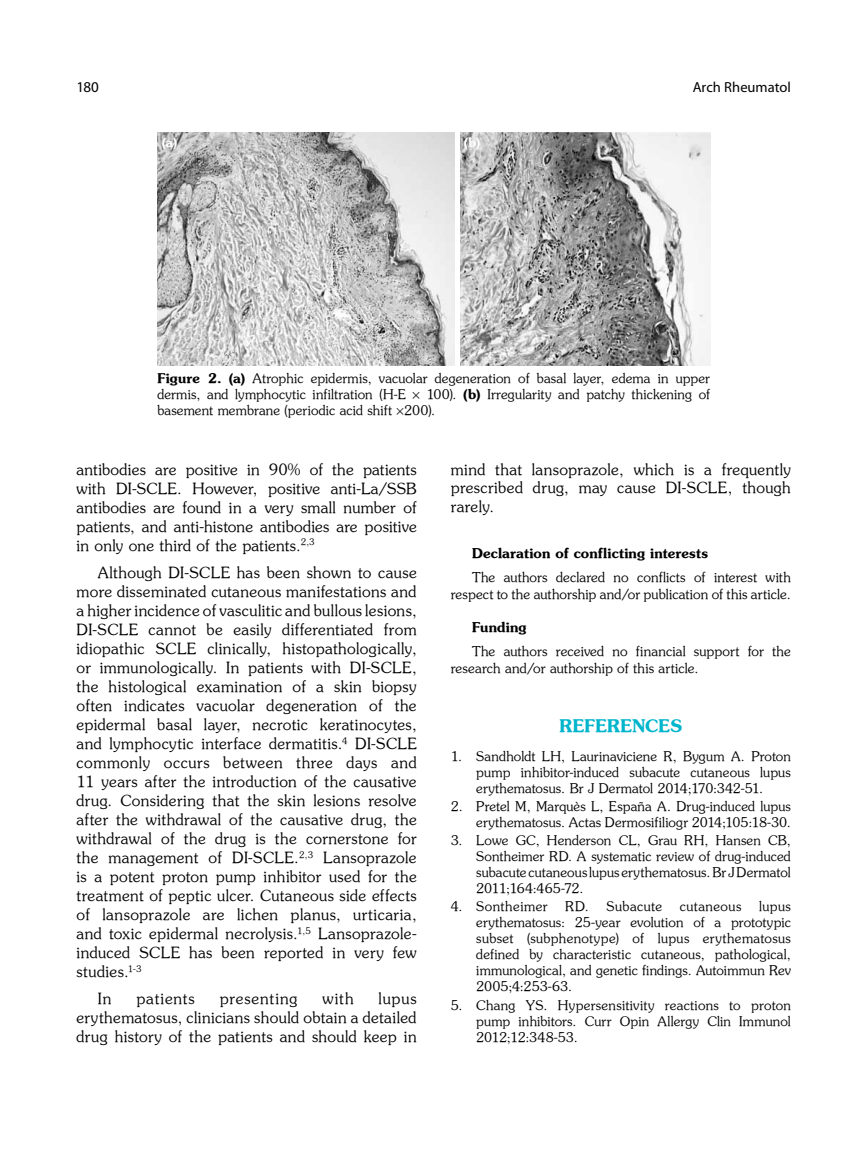
<style>
.page{position:relative;width:859px;height:1170px;background:#fff}
.page>*{position:absolute;margin:0;border:0;box-sizing:border-box;transform-origin:0 0}
.t1{font:17.4px "Souvenir Turk B";letter-spacing:.01em;color:#00b5cc}
.t2{font:15.45px/19px "Souvenir Turk";letter-spacing:.025em;color:#000;text-align:justify}
.t3{font:15.45px "Souvenir Turk";letter-spacing:.055em;color:#000}
.t4{font:15px "Myriad Pro";color:#000}
.t5{font:14.55px "Myriad Pro";color:#000}
.t6{font:13.5px/16.2px "Souvenir Turk";letter-spacing:.01em;color:#000;text-align:right}
.t7{font:13.5px "Souvenir Turk B";letter-spacing:.01em;color:#000}
.t8{font:13.35px/16px "Souvenir Turk";letter-spacing:.01em;color:#000;text-align:justify}
.t9{font:13.35px "Souvenir Turk";letter-spacing:.035em;color:#000}
.t10{font:12.75px "Souvenir Turk B";color:#fff}
.s1{font-family:"Souvenir Turk B"}
</style>
<div class="page">
<img style="left:157px;top:132px;width:553px;height:233px">
<div style="left:455px;top:132px;width:5px;height:234px;background:#fff"></div>
<p class="t4" style="left:77px;top:78px;width:24px">180</p>
<p class="t5" style="left:693px;top:78px;width:100px">Arch Rheumatol</p>
<p class="t10" style="left:162px;top:134px;width:17px">(a)</p>
<p class="t10" style="left:464px;top:134px;width:18px">(b)</p>
<p class="t8" style="left:157px;top:370px;width:554px"><span class="s1">Figure 2. (a)</span> Atrophic epidermis, vacuolar degeneration of basal layer, edema in upper dermis, and lymphocytic infiltration (H-E</p>
<p class="t8" style="left:157px;top:386px;width:554px;text-indent:269px">100). <span class="s1">(b)</span> Irregularity and patchy thickening of basement membrane (periodic acid shift 200).</p>
<p class="t2" style="left:77px;top:459px;width:342px">antibodies are positive in 90% of the patients with DI-SCLE. However, positive anti-La/SSB antibodies are found in a very small number of patients, and anti-histone antibodies are positive in only one third of the patients.<sup>2,3</sup></p>
<p class="t2" style="left:77px;top:562px;width:342px;text-indent:21px">Although DI-SCLE has been shown to cause more disseminated cutaneous manifestations and a higher incidence of vasculitic and bullous lesions, DI-SCLE cannot be easily differentiated from idiopathic SCLE clinically, histopathologically, or immunologically. In patients with DI-SCLE, the histological examination of a skin biopsy often indicates vacuolar degeneration of the epidermal basal layer, necrotic keratinocytes, and lymphocytic interface dermatitis.<sup>4</sup> DI-SCLE commonly occurs between three days and 11 years after the introduction of the causative drug. Considering that the skin lesions resolve after the withdrawal of the causative drug, the withdrawal of the drug is the cornerstone for the management of DI-SCLE.<sup>2,3</sup> Lansoprazole is a potent proton pump inhibitor used for the treatment of peptic ulcer. Cutaneous side effects of lansoprazole are lichen planus, urticaria, and toxic epidermal necrolysis.<sup>1,5</sup> Lansoprazole&shy;induced SCLE has been reported in very few studies.<sup>1-3</sup></p>
<p class="t2" style="left:98px;top:988px;width:15px">In</p>
<p class="t3" style="left:136px;top:989px;width:60px">patients</p>
<p class="t3" style="left:220px;top:989px;width:79px">presenting</p>
<p class="t2" style="left:322px;top:988px;width:33px">with</p>
<p class="t2" style="left:77px;top:988px;width:342px;text-indent:302px">lupus erythematosus, clinicians should obtain a detailed drug history of the patients and should keep in</p>
<p class="t2" style="left:451px;top:459px;width:342px;line-height:18.6px">mind that lansoprazole, which is a frequently prescribed drug, may cause DI-SCLE, though rarely.</p>
<p class="t7" style="left:472px;top:544px;width:238px">Declaration of conflicting interests</p>
<p class="t6" style="left:451px;top:569px;width:342px">The authors declared no conflicts of interest with respect to the authorship and/or publication of this article.</p>
<p class="t7" style="left:472px;top:618px;width:56px">Funding</p>
<p class="t6" style="left:451px;top:643px;width:342px;text-align:left;text-indent:21px">The authors received no financial support for the research and/or authorship of this article.</p>
<p class="t1" style="left:559px;top:714px;width:124px">REFERENCES</p>
<p class="t8" style="left:476px;top:747px;width:316px;text-indent:-26px">1. Sandholdt LH, Laurinaviciene R, Bygum A. Proton pump inhibitor-induced subacute cutaneous lupus erythematosus. Br J Dermatol 2014;170:342-51.</p>
<p class="t8" style="left:451px;top:797px;width:342px;text-align:right">2. Pretel M, Marquès L, España A. Drug-induced lupus erythematosus. Actas Dermosifiliogr 2014;105:18-30.</p>
<p class="t8" style="left:476px;top:831px;width:316px;text-indent:-26px">3. Lowe GC, Henderson CL, Grau RH, Hansen CB, Sontheimer RD. A systematic review of drug-induced subacute cutaneous lupus erythematosus. Br J Dermatol 2011;164:465-72.</p>
<p class="t9" style="left:451px;top:898px;width:98px">4. Sontheimer</p>
<p class="t9" style="left:565px;top:898px;width:98px">RD. Subacute</p>
<p class="t9" style="left:680px;top:898px;width:63px">cutaneous</p>
<p class="t8" style="left:476px;top:898px;width:316px;text-indent:283px">lupus erythematosus: 25-year evolution of a prototypic subset (subphenotype) of lupus erythematosus defined by characteristic cutaneous, pathological, immunological, and genetic findings. Autoimmun Rev 2005;4:253-63.</p>
<p class="t8" style="left:476px;top:996px;width:316px;text-indent:-26px">5. Chang YS. Hypersensitivity reactions to proton pump inhibitors. Curr Opin Allergy Clin Immunol 2012;12:348-53.</p>
</div>
